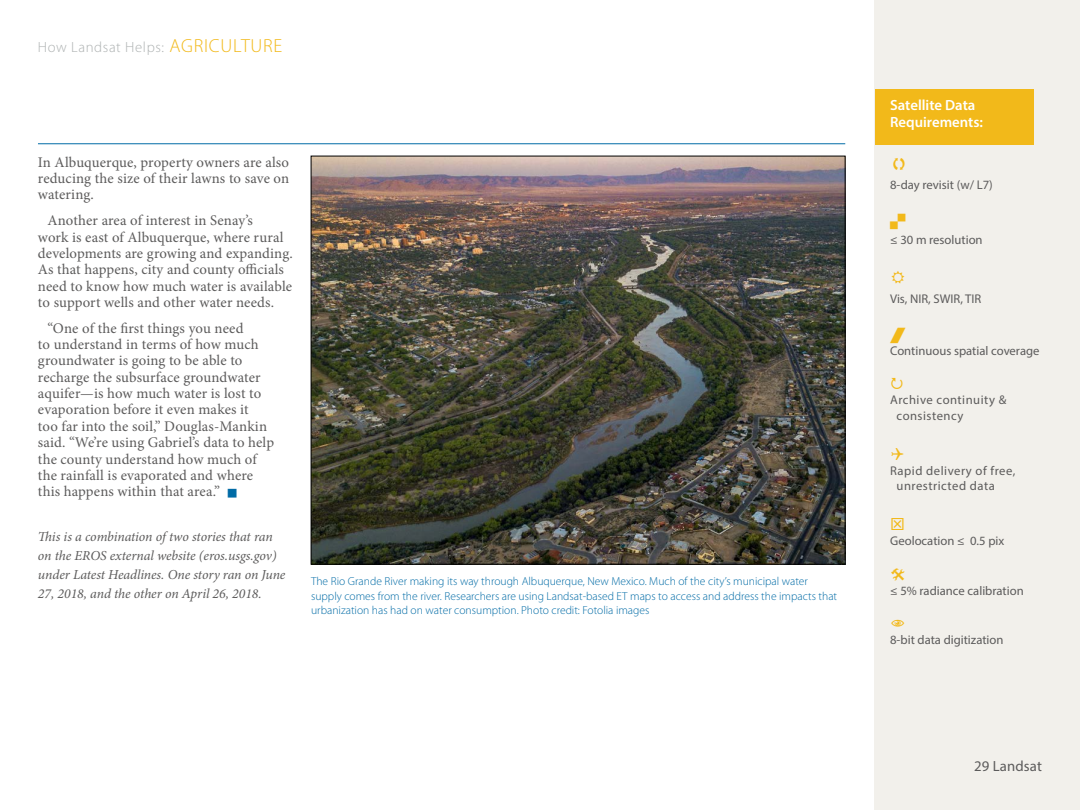
<style>
.page{position:relative;width:1080px;height:810px;background:#fff}
.page>*{position:absolute;margin:0;border:0;box-sizing:border-box;transform-origin:0 0}
.body-copy_new{font:14.75px/16.4px "Minion Pro";letter-spacing:.005em;color:#5c5b5b}
.t1{font:300 14.75px "Myriad Pro";letter-spacing:.04em;color:#aeb2b2}
.t2{font:600 14.75px "Myriad Pro";color:#fff}
.t3{font:14.75px "Myriad Pro";letter-spacing:.01em;color:#5c5b5b}
.body-copy{font:italic 13.75px/19px "Minion Pro";letter-spacing:-.01em;color:#5c5b5b}
.Bio-tab{font:12.62px "Myriad Pro";color:#5c5b5b}
.Bio-tab-2{font:12.62px/15.4px "Myriad Pro";letter-spacing:.04em;color:#5c5b5b}
.t4{font:300 11.62px/14.8px "Myriad Pro";color:#006ba6}
.s1{font-size:19px;color:#f2b91a}
</style>
<div class="page">
<div style="left:875px;top:0;width:205px;height:810px;background:#f2f0eb"></div>
<img style="left:313px;top:158px;width:530px;height:404px">
<hr style="left:38px;top:144px;width:807px;height:1px;background:#006ba6">
<div style="left:875px;top:89px;width:158px;height:55px;background:#f2b91a"></div>
<p class="t1" style="left:38px;top:39px;width:246px">How Landsat Helps: <span class="s1">AGRICULTURE</span></p>
<p class="body-copy_new" style="left:38px;top:154px;width:253px;text-align:justify">In Albuquerque, property owners are also reducing the size of their lawns to save on watering.</p>
<p class="body-copy_new" style="left:38px;top:212px;width:256px;text-indent:9px">Another area of interest in Senay’s<br>work is east of Albuquerque, where rural developments are growing and expanding.<br>As that happens, city and county officials need to know how much water is available to support wells and other water needs.</p>
<p class="body-copy_new" style="left:38px;top:320px;width:238px;text-indent:9px">“One of the first things you need<br>to understand in terms of how much groundwater is going to be able to recharge the subsurface groundwater aquifer—is how much water is lost to evaporation before it even makes it<br>too far into the soil,” Douglas-Mankin said. “We’re using Gabriel’s data to help the county understand how much of the rainfall is evaporated and where this happens within that area.”</p>
<p class="body-copy" style="left:38px;top:527px;width:249px">This is a combination of two stories that ran on the EROS external website (eros.usgs.gov) under Latest Headlines. One story ran on June 27, 2018, and the other on April 26, 2018.</p>
<p class="t4" style="left:311px;top:574px;width:528px">The Rio Grande River making its way through Albuquerque, New Mexico. Much of the city’s municipal water supply comes from the river. Researchers are using Landsat-based ET maps to access and address the impacts that urbanization has had on water consumption. Photo credit: Fotolia images</p>
<p class="t2" style="left:890px;top:95px;width:87px">Satellite Data</p>
<p class="t2" style="left:890px;top:113px;width:94px">Requirements:</p>
<p class="Bio-tab" style="left:890px;top:177px;width:104px">8-day revisit (w/ L7)</p>
<p class="Bio-tab" style="left:890px;top:232px;width:94px">≤ 30 m resolution</p>
<p class="Bio-tab" style="left:890px;top:291px;width:93px">Vis, NIR, SWIR, TIR</p>
<p class="Bio-tab" style="left:890px;top:343px;width:151px">Continuous spatial coverage</p>
<p class="Bio-tab-2" style="left:897px;top:392px;width:111px;text-indent:-6px">Archive continuity &amp; consistency</p>
<p class="Bio-tab-2" style="left:897px;top:463px;width:120px;text-indent:-6px">Rapid delivery of free, unrestricted data</p>
<p class="Bio-tab" style="left:890px;top:533px;width:116px">Geolocation ≤ 0.5 pix</p>
<p class="Bio-tab" style="left:890px;top:583px;width:135px">≤ 5% radiance calibration</p>
<p class="Bio-tab" style="left:890px;top:632px;width:115px">8-bit data digitization</p>
<p class="t3" style="left:974px;top:757px;width:70px">29 Landsat</p>
</div>
